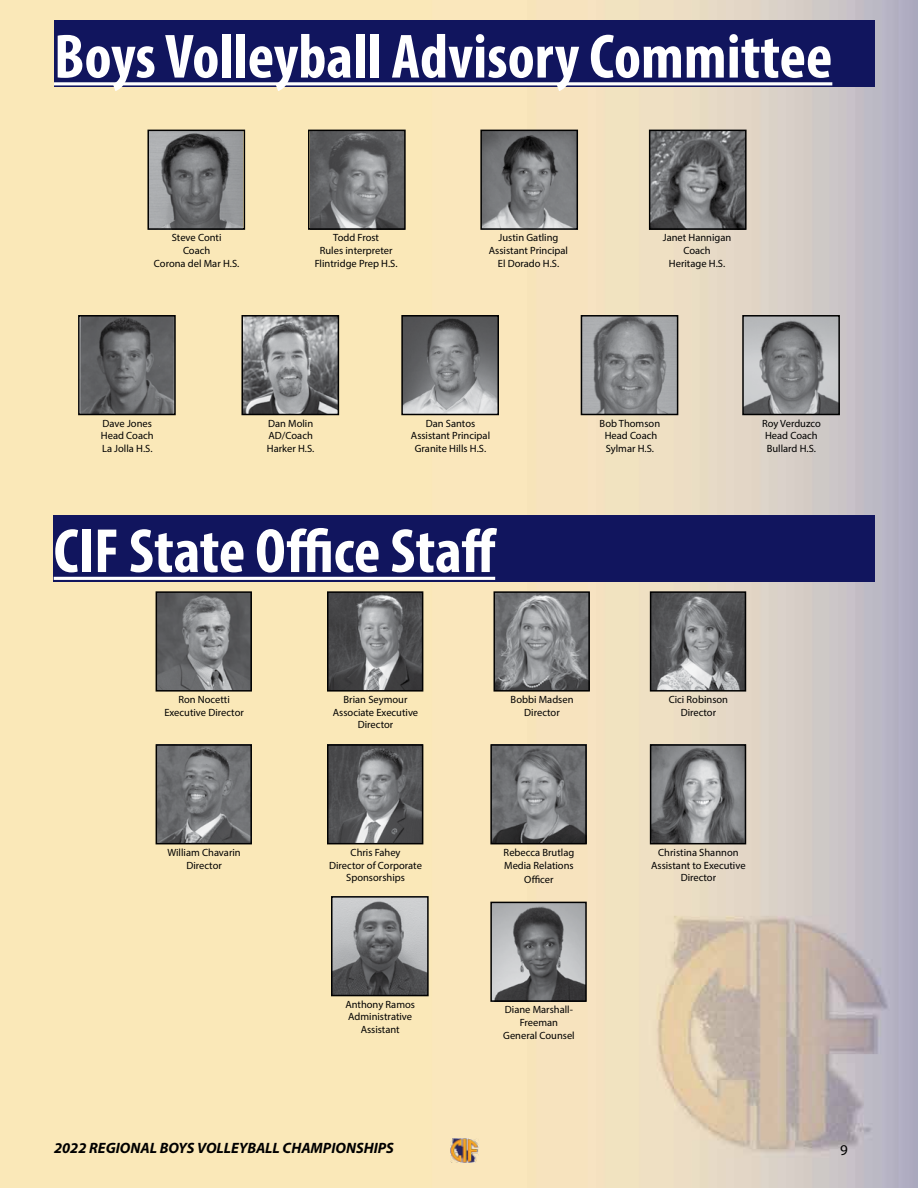
<style>
.page{position:relative;width:918px;height:1188px;background:#fff}
.page>*{position:absolute;margin:0;border:0;box-sizing:border-box;transform-origin:0 0}
.t1{font:700 condensed 63px "Myriad Pro";color:#fff}
.t2{font:italic 700 15px "Myriad Pro";color:#000}
.t3{font:15px "Myriad Pro";color:#000}
.t4{font:10.5px/12.6px "Myriad Pro";color:#000;text-align:center}
</style>
<div class="page">
<img style="left:0;top:0;width:918px;height:1188px">
<img style="left:451px;top:1138px;width:28px;height:25px">
<img style="left:244px;top:318px;width:92px;height:94px">
<div style="left:241px;top:315px;width:98px;height:100px;border:2px solid #000"></div>
<img style="left:483px;top:133px;width:92px;height:94px">
<div style="left:480px;top:130px;width:98px;height:100px;border:2px solid #000"></div>
<img style="left:150px;top:133px;width:92px;height:94px">
<div style="left:147px;top:130px;width:98px;height:100px;border:2px solid #000"></div>
<img style="left:81px;top:318px;width:92px;height:94px">
<div style="left:78px;top:315px;width:98px;height:100px;border:2px solid #000"></div>
<img style="left:404px;top:318px;width:92px;height:94px">
<div style="left:401px;top:315px;width:98px;height:100px;border:2px solid #000"></div>
<img style="left:584px;top:318px;width:91px;height:94px">
<div style="left:581px;top:315px;width:97px;height:100px;border:2px solid #000"></div>
<img style="left:745px;top:318px;width:92px;height:94px">
<div style="left:742px;top:315px;width:98px;height:100px;border:2px solid #000"></div>
<img style="left:311px;top:133px;width:92px;height:94px">
<div style="left:308px;top:130px;width:98px;height:100px;border:2px solid #000"></div>
<img style="left:652px;top:133px;width:92px;height:94px">
<div style="left:649px;top:130px;width:98px;height:100px;border:2px solid #000"></div>
<div style="left:54px;top:20px;width:821px;height:67px;background:#11155e"></div>
<hr style="left:54px;top:82px;width:778px;height:3px;background:#fff">
<div style="left:54px;top:515px;width:821px;height:67px;background:#11155e"></div>
<hr style="left:54px;top:577px;width:441px;height:3px;background:#fff">
<img style="left:159px;top:747px;width:90px;height:94px">
<div style="left:156px;top:744px;width:96px;height:100px;border:2px solid #000"></div>
<img style="left:159px;top:594px;width:90px;height:95px">
<div style="left:156px;top:591px;width:96px;height:101px;border:2px solid #000"></div>
<img style="left:330px;top:594px;width:90px;height:95px">
<div style="left:327px;top:591px;width:96px;height:101px;border:2px solid #000"></div>
<img style="left:497px;top:594px;width:90px;height:95px">
<div style="left:494px;top:591px;width:96px;height:101px;border:2px solid #000"></div>
<img style="left:653px;top:594px;width:90px;height:95px">
<div style="left:650px;top:591px;width:96px;height:101px;border:2px solid #000"></div>
<img style="left:653px;top:747px;width:90px;height:94px">
<div style="left:650px;top:744px;width:96px;height:100px;border:2px solid #000"></div>
<img style="left:493px;top:747px;width:91px;height:94px">
<div style="left:490px;top:744px;width:97px;height:100px;border:2px solid #000"></div>
<img style="left:493px;top:905px;width:91px;height:94px">
<div style="left:490px;top:902px;width:97px;height:100px;border:2px solid #000"></div>
<img style="left:330px;top:747px;width:90px;height:94px">
<div style="left:327px;top:744px;width:96px;height:100px;border:2px solid #000"></div>
<img style="left:334px;top:899px;width:92px;height:94px">
<div style="left:331px;top:896px;width:98px;height:100px;border:2px solid #000"></div>
<h1 class="t1" style="left:54px;top:17px;width:780px">Boys Volleyball Advisory Committee</h1>
<p class="t4" style="left:154px;top:231px;width:87px">Steve Conti<br>Coach<br>Corona del Mar H.S.</p>
<p class="t4" style="left:315px;top:231px;width:84px">Todd Frost<br>Rules interpreter<br>Flintridge Prep H.S.</p>
<p class="t4" style="left:663px;top:231px;width:70px">Janet Hannigan<br>Coach<br>Heritage H.S.</p>
<p class="t4" style="left:489px;top:231px;width:81px">Justin Gatling<br>Assistant Principal<br>El Dorado H.S.</p>
<p class="t4" style="left:101px;top:417px;width:54px;text-align:left">Dave Jones<br>Head Coach<br>La Jolla H.S.</p>
<p class="t4" style="left:411px;top:417px;width:81px">Dan Santos<br>Assistant Principal<br>Granite Hills H.S.</p>
<p class="t4" style="left:600px;top:417px;width:62px">Bob Thomson<br>Head Coach<br>Sylmar H.S.</p>
<p class="t4" style="left:762px;top:417px;width:60px;text-align:left">Roy Verduzco<br>Head Coach<br>Bullard H.S.</p>
<p class="t4" style="left:267px;top:417px;width:49px;text-align:left">Dan Molin<br>AD/Coach<br>Harker H.S.</p>
<h1 class="t1" style="left:54px;top:512px;width:445px">CIF State Office Staff</h1>
<p class="t4" style="left:164px;top:693px;width:81px">Ron Nocetti<br>Executive Director</p>
<p class="t4" style="left:333px;top:693px;width:87px">Brian Seymour<br>Associate Executive<br>Director</p>
<p class="t4" style="left:511px;top:693px;width:64px">Bobbi Madsen<br>Director</p>
<p class="t4" style="left:669px;top:693px;width:61px">Cici Robinson<br>Director</p>
<p class="t4" style="left:167px;top:846px;width:75px">William Chavarin<br>Director</p>
<p class="t4" style="left:329px;top:846px;width:94px">Chris Fahey<br>Director of Corporate<br>Sponsorships</p>
<p class="t4" style="left:345px;top:998px;width:71px">Anthony Ramos<br>Administrative<br>Assistant</p>
<p class="t4" style="left:504px;top:846px;width:72px;text-align:left">Rebecca Brutlag<br>Media Relations</p>
<p class="t4" style="left:524px;top:873px;width:31px">Officer</p>
<p class="t4" style="left:503px;top:1003px;width:73px">Diane Marshall-<br>Freeman<br>General Counsel</p>
<p class="t4" style="left:651px;top:846px;width:96px">Christina Shannon<br>Assistant to Executive<br>Director</p>
<h2 class="t2" style="left:54px;top:1138px;width:341px">2022 REGIONAL BOYS VOLLEYBALL CHAMPIONSHIPS</h2>
<h2 class="t3" style="left:840px;top:1141px;width:9px">9</h2>
</div>
